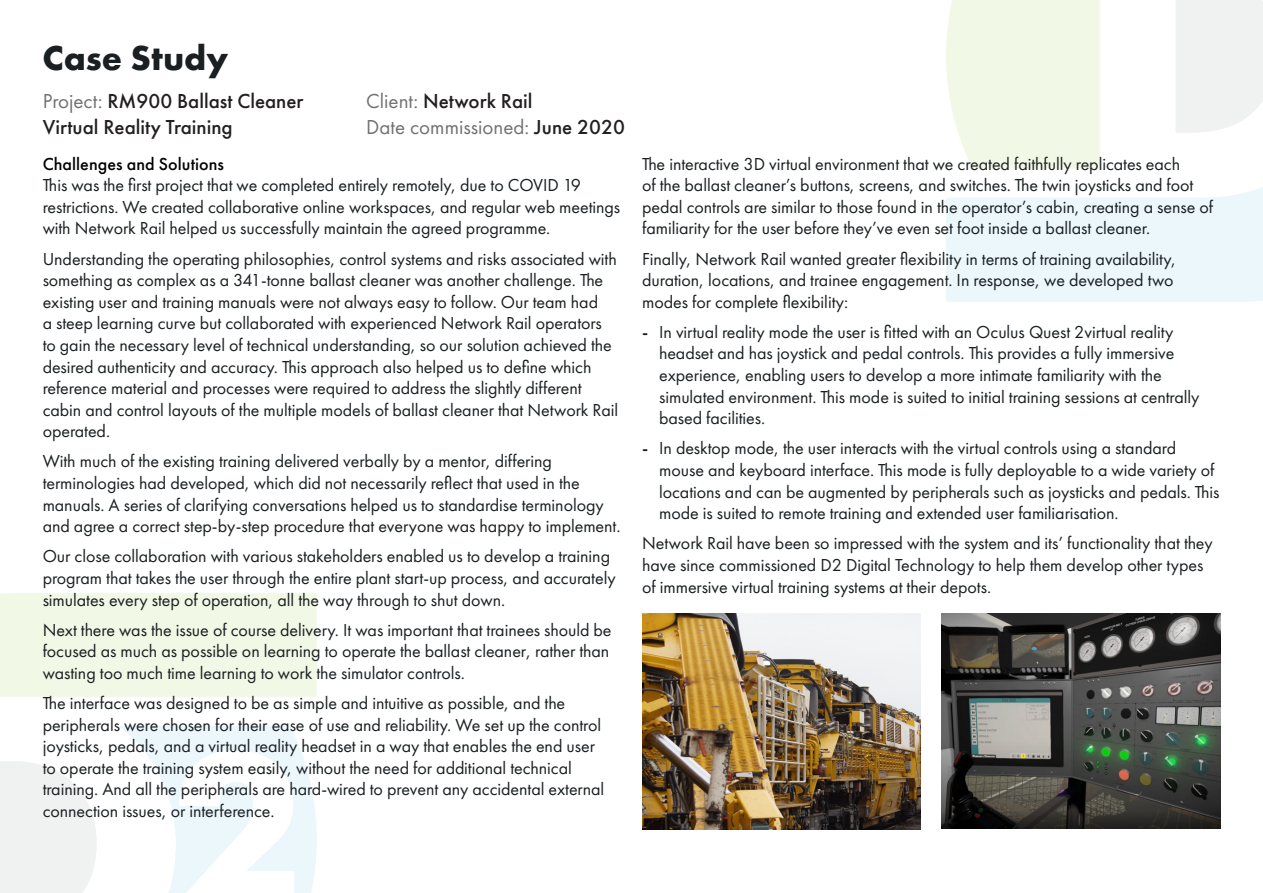
<style>
.page{position:relative;width:1263px;height:893px;background:#fff}
.page>*{position:absolute;margin:0;border:0;box-sizing:border-box;transform-origin:0 0}
.t1{font:700 36px "Futura PT";color:#1a1f21}
.t2{font:500 21px/25.2px "Futura PT";color:#231f20}
.t3{font:21px/25.2px "Futura PT";color:#707271}
.t4{font:18px/21.6px "Futura PT";letter-spacing:-.005em;color:#1a1f21}
.Heading{font:500 18px "Futura PT";color:#000001}
.s1{font-weight:400;color:#707271}
.s2{font-weight:500;color:#231f20}
.s3{font-weight:500}
</style>
<div class="page">
<img style="left:642px;top:614px;width:279px;height:215px">
<img style="left:942px;top:614px;width:278px;height:215px">
<h1 class="t1" style="left:43px;top:35px;width:187px">Case Study</h1>
<p class="t2" style="left:43px;top:89px;width:262px"><span class="s1">Project:</span> RM900 Ballast Cleaner<br>Virtual Reality Training</p>
<p class="t3" style="left:366px;top:89px;width:260px">Client: <span class="s2">Network Rail<br></span>Date commissioned: <span class="s2">June 2020</span></p>
<p class="Heading" style="left:43px;top:153px;width:183px">Challenges and Solutions</p>
<p class="t4" style="left:43px;top:174px;width:579px">This was the first project that we completed entirely remotely, due to COVID 19 restrictions. We created collaborative online workspaces, and regular web meetings with Network Rail helped us successfully maintain the agreed programme.</p>
<p class="t4" style="left:43px;top:248px;width:577px">Understanding the operating philosophies, control systems and risks associated with something as complex as a 341-tonne ballast cleaner was another challenge. The existing user and training manuals were not always easy to follow. Our team had<br>a steep learning curve but collaborated with experienced Network Rail operators to gain the necessary level of technical understanding, so our solution achieved the desired authenticity and accuracy. This approach also helped us to define which reference material and processes were required to address the slightly different cabin and control layouts of the multiple models of ballast cleaner that Network Rail operated.</p>
<p class="t4" style="left:43px;top:451px;width:579px">With much of the existing training delivered verbally by a mentor, differing terminologies had developed, which did not necessarily reflect that used in the manuals. A series of clarifying conversations helped us to standardise terminology and agree a correct step-by-step procedure that everyone was happy to implement.</p>
<p class="t4" style="left:43px;top:545px;width:574px">Our close collaboration with various stakeholders enabled us to develop a training program that takes the user through the entire plant start-up process, and accurately simulates every step of operation, all the way through to shut down.</p>
<p class="t4" style="left:43px;top:619px;width:570px">Next there was the issue of course delivery. It was important that trainees should be focused as much as possible on learning to operate the ballast cleaner, rather than wasting too much time learning to work the simulator controls.</p>
<p class="t4" style="left:43px;top:692px;width:563px">The interface was designed to be as simple and intuitive as possible, and the peripherals were chosen for their ease of use and reliability. We set up the control joysticks, pedals, and a virtual reality headset in a way that enables the end user to operate the training system easily, without the need for additional technical training. And all the peripherals are hard-wired to prevent any accidental external connection issues, or interference.</p>
<p class="t4" style="left:642px;top:153px;width:572px">The interactive 3D virtual environment that we created faithfully replicates each<br>of the ballast cleaner’s buttons, screens, and switches. The twin joysticks and foot pedal controls are similar to those found in the operator’s cabin, creating a sense of familiarity for the user before they’ve even set foot inside a ballast cleaner.</p>
<p class="t4" style="left:642px;top:248px;width:536px">Finally, Network Rail wanted greater flexibility in terms of training availability, duration, locations, and trainee engagement. In response, we developed two modes for complete flexibility:</p>
<p class="t4" style="left:659px;top:321px;width:542px;text-indent:-17px"><span class="s3">-</span> In virtual reality mode the user is fitted with an Oculus Quest 2virtual reality headset and has joystick and pedal controls. This provides a fully immersive experience, enabling users to develop a more intimate familiarity with the simulated environment. This mode is suited to initial training sessions at centrally based facilities.</p>
<p class="t4" style="left:659px;top:437px;width:562px;text-indent:-17px"><span class="s3">-</span> In desktop mode, the user interacts with the virtual controls using a standard mouse and keyboard interface. This mode is fully deployable to a wide variety of locations and can be augmented by peripherals such as joysticks and pedals. This mode is suited to remote training and extended user familiarisation.</p>
<p class="t4" style="left:642px;top:532px;width:572px">Network Rail have been so impressed with the system and its’ functionality that they have since commissioned D2 Digital Technology to help them develop other types of immersive virtual training systems at their depots.</p>
</div>
